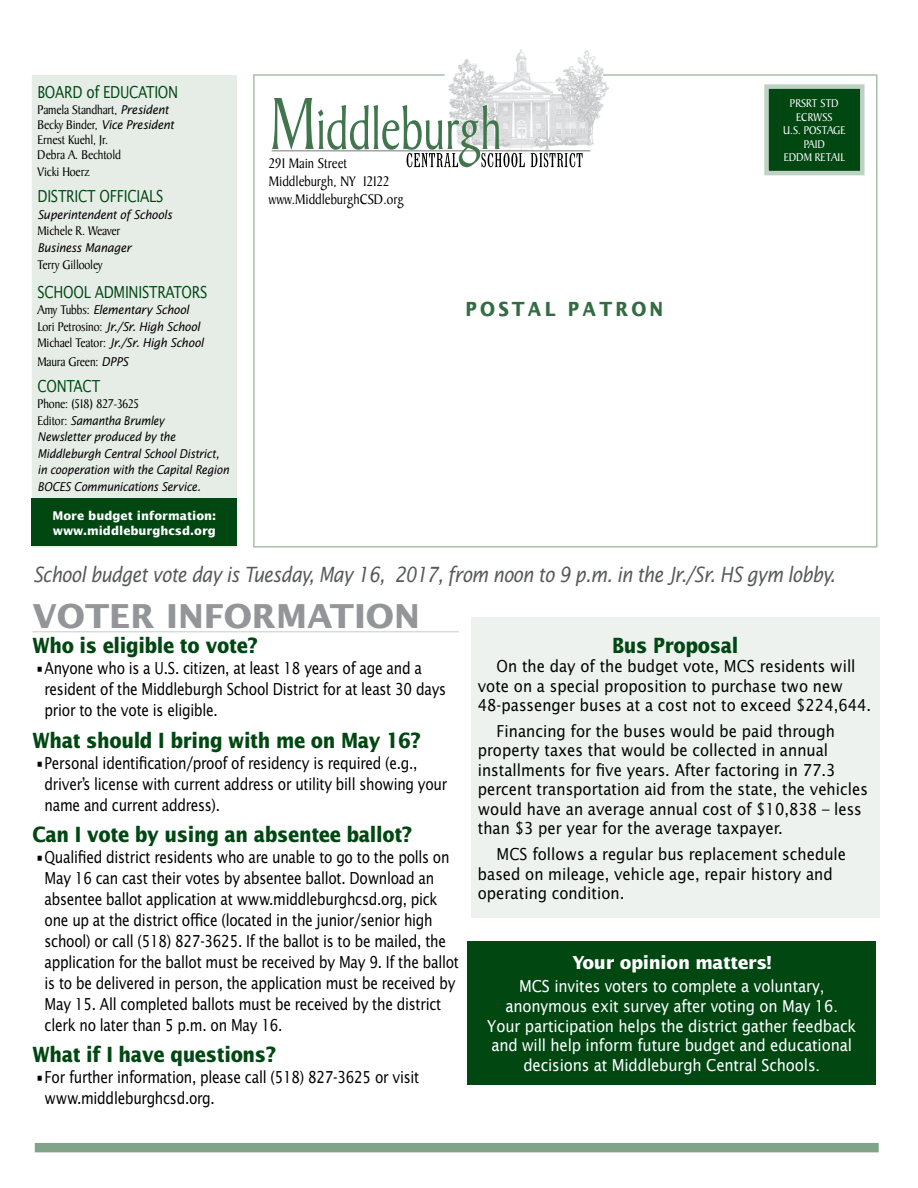
<style>
.page{position:relative;width:918px;height:1188px;background:#fff}
.page>*{position:absolute;margin:0;border:0;box-sizing:border-box;transform-origin:0 0}
.t1{font:700 33px "Lucida Sans Std";color:#939598}
.t2{font:700 21px "Lucida Sans Std";letter-spacing:-.02em;color:#004712;scale:.87 1}
.t3{font:italic 21px "Lucida Sans Std";letter-spacing:-.03em;color:#58595b;scale:.85 1}
.t4{font:700 19.5px "Lucida Sans Std";letter-spacing:.18em;color:#336c42;scale:.9 1}
.t5{font:700 18px "Lucida Sans Std";letter-spacing:-.02em;color:#fff}
.t6{font:16.5px/21px "Lucida Sans Std";letter-spacing:-.02em;color:#000;scale:.83 1}
.t7{font:16.5px/19.5px "Lucida Sans Std";color:#000;scale:.9 1}
.t8{font:16.5px/19.8px "Lucida Sans";letter-spacing:-.01em;color:#fff;text-align:center;scale:.9 1}
.t9{font:16.5px "Lucida Sans Std";letter-spacing:-.02em;color:#004712;scale:.82 1}
.t10{font:15px/18px "Baker Signet Std";color:#000;scale:.9 1}
.t11{font:13.5px/15.8px "Baker Signet Std";letter-spacing:-.01em;color:#000;scale:.9 1}
.t12{font:italic 12.15px/16.5px "Lucida Sans Std";letter-spacing:-.02em;color:#000;scale:.92 1}
.t13{font:italic 12.15px/16.5px "Lucida Sans Std";letter-spacing:-.02em;color:#000;scale:.87 1}
.t14{font:700 12px/15px "Lucida Sans Std";color:#fff}
.t15{font:12px/13.5px "Baker Signet Std";color:#fff;text-align:center;scale:.9 1}
.s1{font-family:"Lucida Sans Std";font-style:italic;font-size:12.15px}
.s2{font-family:"Baker Signet Std";font-style:normal;font-size:13.5px}
</style>
<div class="page">
<hr style="left:33px;top:632px;width:426px;height:1px;background:#bfd1c4">
<div style="left:471px;top:618px;width:408px;height:300px;background:#edf2ee"></div>
<div style="left:35px;top:1143px;width:844px;height:9px;background:#80a389"></div>
<div style="left:468px;top:941px;width:408px;height:144px;background:#004712"></div>
<img style="left:456px;top:49px;width:148px;height:25px">
<div style="left:32px;top:75px;width:205px;height:473px;background:#e6ede7"></div>
<svg style="left:253px;top:74px;width:625px;height:474px"></svg>
<div style="left:767px;top:87px;width:95px;height:86px;background:#004712"></div>
<div style="left:764px;top:84px;width:101px;height:91px;border:4px solid #bfd1c4"></div>
<div style="left:32px;top:499px;width:205px;height:47px;background:#004712"></div>
<hr style="left:272px;top:151px;width:318px;height:1px;background:#808285">
<svg style="left:260px;top:98px;width:323px;height:167px"></svg>
<p class="t9" style="left:37px;top:83px;width:173px">BOARD of EDUCATION</p>
<p class="t11" style="left:37px;top:102px;width:147px">Pamela Standhart, <span class="s1">President</span></p>
<p class="t12" style="left:37px;top:116px;width:150px"><span class="s2">Becky Binder,</span> Vice President</p>
<p class="t11" style="left:37px;top:132px;width:94px">Ernest Kuehl, Jr.<br>Debra A. Bechtold<br>Vicki Hoerz</p>
<p class="t9" style="left:37px;top:186px;width:155px">DISTRICT OFFICIALS</p>
<p class="t12" style="left:37px;top:206px;width:148px">Superintendent of Schools</p>
<p class="t11" style="left:37px;top:224px;width:94px">Michele R. Weaver</p>
<p class="t12" style="left:37px;top:239px;width:104px">Business Manager</p>
<p class="t11" style="left:37px;top:257px;width:74px">Terry Gillooley</p>
<p class="t9" style="left:37px;top:282px;width:209px">SCHOOL ADMINISTRATORS</p>
<p class="t12" style="left:37px;top:302px;width:182px"><span class="s2">Amy Tubbs:</span> Elementary School<br><span class="s2">Lori Petrosino:</span> Jr./Sr. High School<br><span class="s2">Michael Teator:</span> Jr./Sr. High School</p>
<p class="t11" style="left:37px;top:354px;width:102px">Maura Green: <span class="s1">DPPS</span></p>
<p class="t9" style="left:37px;top:376px;width:78px">CONTACT</p>
<p class="t11" style="left:37px;top:397px;width:114px">Phone: (518) 827-3625</p>
<p class="t13" style="left:37px;top:412px;width:222px"><span class="s2">Editor:</span> Samantha Brumley<br>Newsletter produced by the<br>Middleburgh Central School District, in cooperation with the Capital Region<br>BOCES Communications Service.</p>
<p class="t14" style="left:52px;top:508px;width:165px">More budget information: www.middleburghcsd.org</p>
<p class="t10" style="left:269px;top:155px;width:151px">291 Main Street<br>Middleburgh, NY 12122 www.MiddleburghCSD.org</p>
<p class="t4" style="left:465px;top:298px;width:221px">POSTAL PATRON</p>
<p class="t15" style="left:783px;top:97px;width:71px">PRSRT STD<br>ECRWSS<br>U.S. POSTAGE<br>PAID<br>EDDM RETAIL</p>
<p class="t3" style="left:33px;top:562px;width:945px">School budget vote day is Tuesday, May 16, 2017, from noon to 9 p.m. in the Jr./Sr. HS gym lobby.</p>
<h1 class="t1" style="left:33px;top:598px;width:389px">VOTER INFORMATION</h1>
<p class="t2" style="left:33px;top:634px;width:261px">Who is eligible to vote?</p>
<p class="t6" style="left:45px;top:658px;width:485px;text-indent:-9px">•Anyone who is a U.S. citizen, at least 18 years of age and a resident of the Middleburgh School District for at least 30 days prior to the vote is eligible.</p>
<p class="t2" style="left:33px;top:728px;width:448px">What should I bring with me on May 16?</p>
<p class="t6" style="left:45px;top:752px;width:487px;text-indent:-9px">•Personal identification/proof of residency is required (e.g., driver’s license with current address or utility bill showing your name and current address).</p>
<p class="t2" style="left:33px;top:822px;width:438px">Can I vote by using an absentee ballot?</p>
<p class="t6" style="left:45px;top:847px;width:501px;text-indent:-9px">•Qualified district residents who are unable to go to the polls on May 16 can cast their votes by absentee ballot. Download an absentee ballot application at www.middleburghcsd.org, pick one up at the district office (located in the junior/senior high school) or call (518) 827-3625. If the ballot is to be mailed, the application for the ballot must be received by May 9. If the ballot is to be delivered in person, the application must be received by May 15. All completed ballots must be received by the district clerk no later than 5 p.m. on May 16.</p>
<p class="t2" style="left:33px;top:1043px;width:282px">What if I have questions?</p>
<p class="t6" style="left:45px;top:1067px;width:453px;text-indent:-9px">•For further information, please call (518) 827-3625 or visit www.middleburghcsd.org.</p>
<p class="t2" style="left:612px;top:633px;width:147px">Bus Proposal</p>
<p class="t7" style="left:478px;top:657px;width:439px;text-indent:19px">On the day of the budget vote, MCS residents will vote on a special proposition to purchase two new<br>48-passenger buses at a cost not to exceed $224,644.</p>
<p class="t7" style="left:478px;top:721px;width:435px;text-indent:19px">Financing for the buses would be paid through property taxes that would be collected in annual installments for five years. After factoring in 77.3 percent transportation aid from the state, the vehicles would have an average annual cost of $10,838 – less than $3 per year for the average taxpayer.</p>
<p class="t7" style="left:478px;top:845px;width:411px;text-indent:19px">MCS follows a regular bus replacement schedule based on mileage, vehicle age, repair history and operating condition.</p>
<p class="t5" style="left:572px;top:952px;width:201px">Your opinion matters!</p>
<p class="t8" style="left:487px;top:976px;width:411px">MCS invites voters to complete a voluntary, anonymous exit survey after voting on May 16.<br>Your participation helps the district gather feedback and will help inform future budget and educational decisions at Middleburgh Central Schools.</p>
</div>
